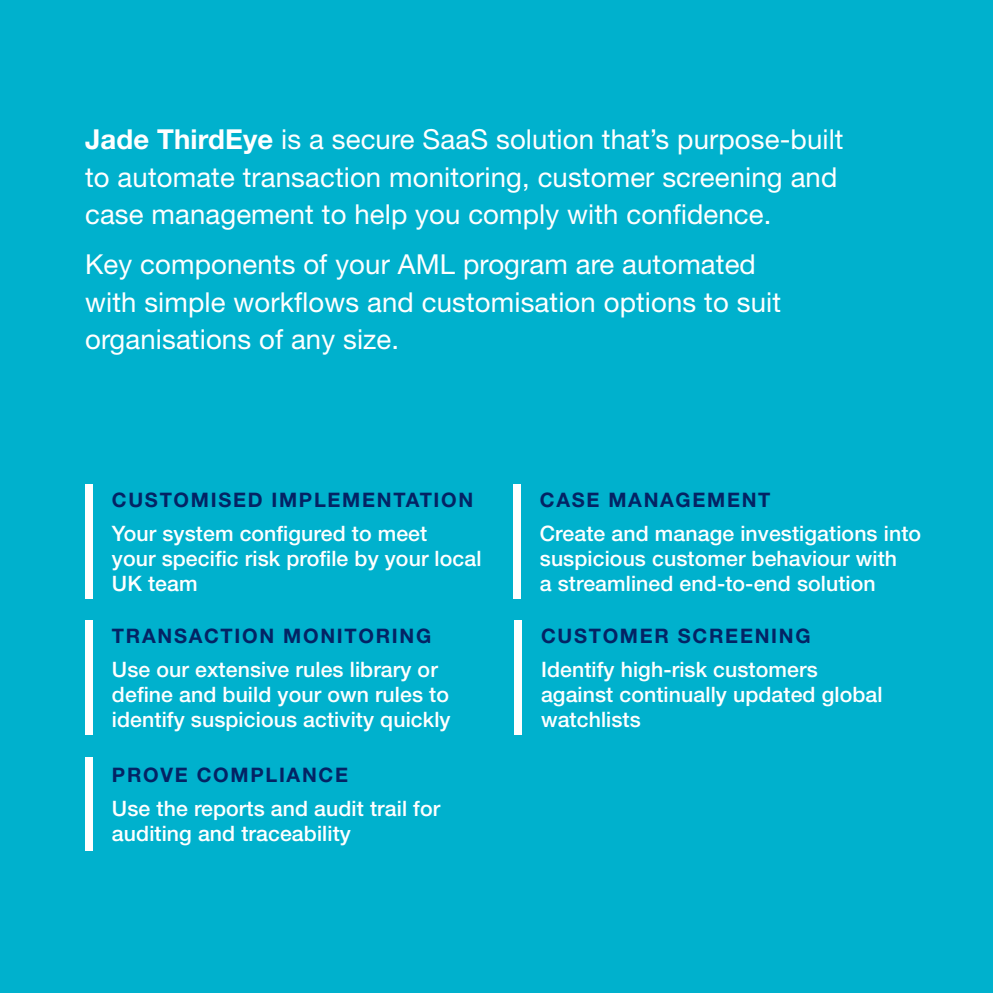
<style>
.page{position:relative;width:993px;height:993px;background:#fff}
.page>*{position:absolute;margin:0;border:0;box-sizing:border-box;transform-origin:0 0}
.Body_Copy{font:27.5px/37.5px "Helvetica Neue LT Std";letter-spacing:.005em;color:#fff}
.t1{font:500 21.25px/25px "Helvetica Neue LT Std";letter-spacing:.005em;color:#fff}
.Body_Copy-2{font:700 20px "Helvetica Neue LT Std";letter-spacing:.085em;color:#042364}
.s1{font-weight:700}
</style>
<div class="page">
<div style="left:0;top:0;width:992px;height:992px;background:#00b1cd"></div>
<div style="left:85px;top:620px;width:7px;height:115px;background:#fff"></div>
<div style="left:513px;top:484px;width:7px;height:114px;background:#fff"></div>
<div style="left:85px;top:484px;width:7px;height:114px;background:#fff"></div>
<div style="left:85px;top:757px;width:7px;height:93px;background:#fff"></div>
<div style="left:514px;top:620px;width:7px;height:115px;background:#fff"></div>
<p class="Body_Copy" style="left:85px;top:120px;width:759px"><span class="s1">Jade ThirdEye</span> is a secure SaaS solution that’s purpose-built to automate transaction monitoring, customer screening and case management to help you comply with confidence.</p>
<p class="Body_Copy" style="left:85px;top:245px;width:697px">Key components of your AML program are automated with simple workflows and customisation options to suit organisations of any size.</p>
<p class="Body_Copy-2" style="left:112px;top:487px;width:363px">CUSTOMISED IMPLEMENTATION</p>
<p class="t1" style="left:112px;top:520px;width:371px">Your system configured to meet<br>your specific risk profile by your local<br>UK team</p>
<p class="Body_Copy-2" style="left:112px;top:623px;width:320px">TRANSACTION MONITORING</p>
<p class="t1" style="left:112px;top:656px;width:340px">Use our extensive rules library or define and build your own rules to identify suspicious activity quickly</p>
<p class="Body_Copy-2" style="left:112px;top:761px;width:237px">PROVE COMPLIANCE</p>
<p class="t1" style="left:112px;top:795px;width:329px">Use the reports and audit trail for auditing and traceability</p>
<p class="Body_Copy-2" style="left:539px;top:487px;width:232px">CASE MANAGEMENT</p>
<p class="t1" style="left:539px;top:520px;width:382px">Create and manage investigations into suspicious customer behaviour with<br>a streamlined end-to-end solution</p>
<p class="Body_Copy-2" style="left:541px;top:623px;width:271px">CUSTOMER SCREENING</p>
<p class="t1" style="left:541px;top:656px;width:343px">Identify high-risk customers against continually updated global watchlists</p>
</div>
